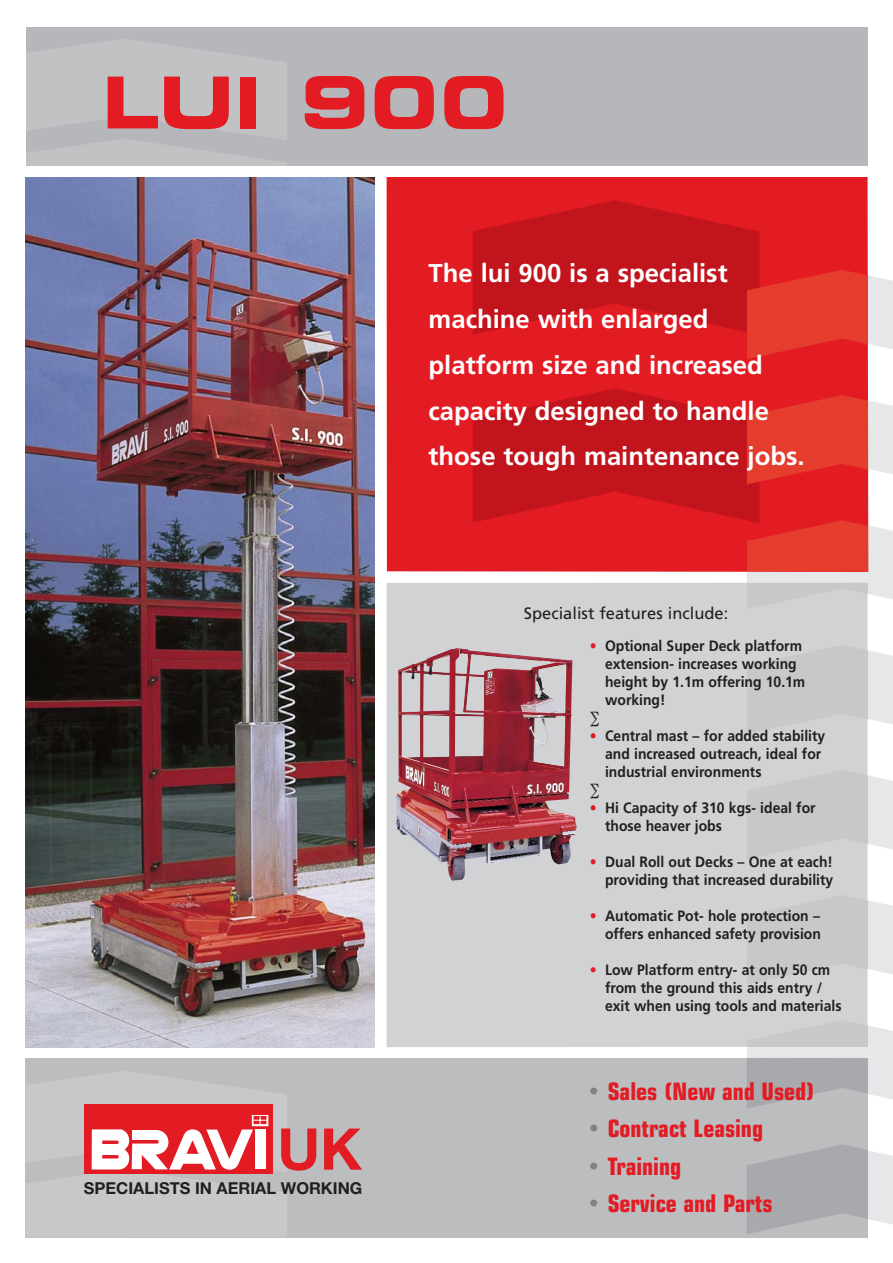
<style>
.page{position:relative;width:893px;height:1263px;background:#fff}
.page>*{position:absolute;margin:0;border:0;box-sizing:border-box;transform-origin:0 0}
.t1{font:700 expanded 71.25px "Square 721 BT";color:#e31b23}
.t2{font:700 25.65px/45.8px "Frutiger";color:#fff}
.t3{font:700 condensed 24px "Square 721 BT";color:#e31b23}
.t4{font:700 16.5px "Helvetica Neue";color:#231f20}
.t5{font:16.5px "Frutiger";color:#231f20}
.t6{font:700 15px/18px "Frutiger";color:#231f20;scale:.93 1}
.s1{color:#e31b23}
.s2{color:#808284}
</style>
<div class="page">
<div style="left:20px;top:27px;width:847px;height:139px;background:#b6b7ba"></div>
<svg style="left:25px;top:38px;width:262px;height:128px"></svg>
<img style="left:734px;top:275px;width:159px;height:963px">
<img style="left:392px;top:177px;width:458px;height:395px">
<div style="left:387px;top:583px;width:480px;height:464px;background:#d1d2d4"></div>
<div style="left:0;top:0;width:25px;height:1240px;background:#fff"></div>
<div style="left:25px;top:1058px;width:843px;height:179px;background:#bbbdbf"></div>
<img style="left:26px;top:177px;width:348px;height:870px">
<img style="left:734px;top:251px;width:133px;height:320px">
<svg style="left:324px;top:1129px;width:38px;height:41px"></svg>
<svg style="left:26px;top:1071px;width:290px;height:166px"></svg>
<img style="left:396px;top:648px;width:180px;height:233px">
<h1 class="t1" style="left:101px;top:77px;width:409px">LUI 900</h1>
<h2 class="t2" style="left:428px;top:252px;width:378px">The lui 900 is a specialist machine with enlarged platform size and increased capacity designed to handle those tough maintenance jobs.</h2>
<p class="t5" style="left:524px;top:606px;width:206px">Specialist features include:</p>
<p class="t4" style="left:84px;top:1182px;width:280px">SPECIALISTS IN AERIAL WORKING</p>
<p class="t6" style="left:605px;top:638px;width:217px;text-indent:-15px"><span class="s1">•</span> Optional Super Deck platform extension- increases working height by 1.1m offering 10.1m working!</p>
<p class="t6" style="left:605px;top:728px;width:238px;text-indent:-15px"><span class="s1">•</span> Central mast – for added stability and increased outreach, ideal for industrial environments</p>
<p class="t6" style="left:605px;top:800px;width:228px;text-indent:-15px"><span class="s1">•</span> Hi Capacity of 310 kgs- ideal for those heaver jobs</p>
<p class="t6" style="left:590px;top:854px;width:263px;text-align:right"><span class="s1">•</span> Dual Roll out Decks – One at each! providing that increased durability</p>
<p class="t6" style="left:590px;top:908px;width:250px;text-align:right"><span class="s1">•</span> Automatic Pot- hole protection – offers enhanced safety provision</p>
<p class="t6" style="left:605px;top:962px;width:256px;text-indent:-15px"><span class="s1">•</span> Low Platform entry- at only 50 cm from the ground this aids entry / exit when using tools and materials</p>
<h3 class="t3" style="left:587px;top:1082px;width:230px"><span class="s2">•</span> Sales (New and Used)</h3>
<h3 class="t3" style="left:587px;top:1119px;width:178px"><span class="s2">•</span> Contract Leasing</h3>
<h3 class="t3" style="left:587px;top:1157px;width:96px"><span class="s2">•</span> Training</h3>
<h3 class="t3" style="left:587px;top:1194px;width:187px"><span class="s2">•</span> Service and Parts</h3>
</div>
